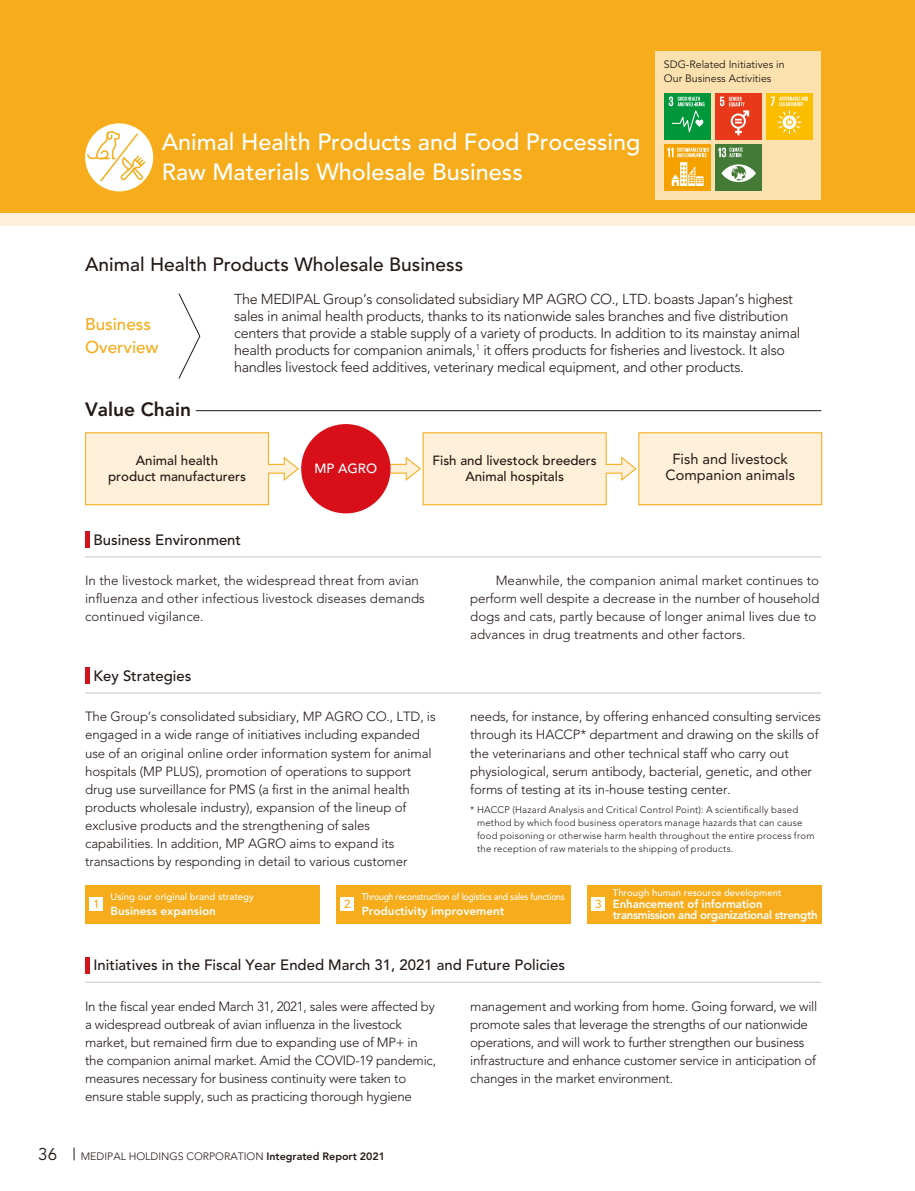
<style>
.page{position:relative;width:915px;height:1191px;background:#fff}
.page>*{position:absolute;margin:0;border:0;box-sizing:border-box;transform-origin:0 0}
.t1{font:500 23.4px/29.7px "Avenir LT Std";color:#fff}
.t2{font:500 19.2px "Avenir LT Std";color:#231916}
.t3{font:800 19.2px "Avenir LT Std";color:#231916}
.t4{font:500 16.95px/23.4px "Avenir LT Std";color:#f6ac1b}
.t5{font:16.95px "Avenir LT Std";color:#231916}
.t6{font:500 14.85px "Avenir LT Std";color:#231916}
.t7{font:14.55px/15.9px "Avenir LT Std";color:#231916;text-align:center}
.t8{font:300 14.4px/17px "Avenir LT Std";letter-spacing:-.02em;color:#231916}
.t9{font:300 13.35px/18px "Avenir LT Std";letter-spacing:-.01em;color:#231916}
.t10{font:500 13.35px/15.9px "Avenir LT Std";color:#231916;text-align:center}
.t11{font:500 13.35px "Avenir LT Std";color:#fff}
.t12{font:800 11.7px/10.6px "Avenir LT Std";letter-spacing:-.03em;color:#fff}
.t13{font:800 11.7px "Avenir LT Std";letter-spacing:-.01em;color:#fff}
.t14{font:500 11.7px "Avenir LT Std";color:#f6ac1b}
.t15{font:300 10.65px "Avenir LT Std";color:#231916}
.t16{font:10.65px/13.8px "Avenir LT Std";color:#231916}
.t17{font:300 9.6px/12.8px "Avenir LT Std";letter-spacing:.025em;color:#231916}
.t18{font:500 9.6px "Avenir LT Std";color:#fff}
.t19{font:500 9.6px "Avenir LT Std";letter-spacing:-.02em;color:#fff;scale:.9 1}
.s1{font-weight:800}
</style>
<div class="page">
<div style="left:0;top:0;width:914px;height:225px;background:#fef0d9"></div>
<div style="left:0;top:0;width:914px;height:213px;background:#f6ac1b"></div>
<div style="left:655px;top:51px;width:166px;height:149px;background:#fbe1ae"></div>
<div style="left:663px;top:93px;width:47px;height:46px;background:#00973b"></div>
<svg style="left:668px;top:97px;width:36px;height:35px"></svg>
<div style="left:714px;top:93px;width:47px;height:46px;background:#e8391b"></div>
<svg style="left:719px;top:97px;width:29px;height:38px"></svg>
<div style="left:765px;top:93px;width:47px;height:46px;background:#fabd00"></div>
<svg style="left:770px;top:97px;width:37px;height:37px"></svg>
<div style="left:663px;top:144px;width:47px;height:46px;background:#f5a200"></div>
<svg style="left:667px;top:148px;width:41px;height:38px"></svg>
<div style="left:714px;top:144px;width:47px;height:46px;background:#437a36"></div>
<svg style="left:721px;top:164px;width:34px;height:18px"></svg>
<svg style="left:718px;top:148px;width:24px;height:9px"></svg>
<div style="left:85px;top:123px;width:68px;height:68px;background:#fff;border-radius:50%"></div>
<svg style="left:86px;top:130px;width:61px;height:53px"></svg>
<svg style="left:178px;top:293px;width:22px;height:86px"></svg>
<hr style="left:196px;top:410px;width:625px;height:1px;background:#231916">
<hr style="left:85px;top:556px;width:736px;height:1px;background:#c9cacb">
<hr style="left:85px;top:531px;width:4px;height:17px;background:#d1131c">
<hr style="left:85px;top:692px;width:736px;height:1px;background:#c9cacb">
<hr style="left:85px;top:668px;width:4px;height:16px;background:#d1131c">
<hr style="left:85px;top:981px;width:736px;height:1px;background:#c9cacb">
<hr style="left:85px;top:957px;width:4px;height:16px;background:#d1131c">
<svg style="left:387px;top:432px;width:250px;height:74px"></svg>
<div style="left:301px;top:424px;width:89px;height:89px;background:#d80e19;border-radius:50%"></div>
<div style="left:638px;top:433px;width:183px;height:71px;background:#fef0d9"></div>
<div style="left:638px;top:432px;width:184px;height:73px;border:1px solid #f6ac1b"></div>
<svg style="left:85px;top:432px;width:214px;height:74px;background:#fdefd6"></svg>
<div style="left:85px;top:885px;width:234px;height:38px;background:#f6ac1b"></div>
<div style="left:89px;top:897px;width:14px;height:14px;background:#fff"></div>
<div style="left:336px;top:885px;width:234px;height:38px;background:#f6ac1b"></div>
<div style="left:340px;top:897px;width:14px;height:14px;background:#fff"></div>
<div style="left:587px;top:885px;width:234px;height:38px;background:#f6ac1b"></div>
<div style="left:591px;top:897px;width:14px;height:14px;background:#fff"></div>
<svg style="left:74px;top:1147px;width:1px;height:13px"></svg>
<h1 class="t1" style="left:162px;top:128px;width:480px">Animal Health Products and Food Processing<br>Raw Materials Wholesale Business</h1>
<p class="t16" style="left:663px;top:58px;width:122px">SDG-Related Initiatives in<br>Our Business Activities</p>
<h2 class="t2" style="left:85px;top:253px;width:379px">Animal Health Products Wholesale Business</h2>
<p class="t8" style="left:234px;top:290px;width:567px">The MEDIPAL Group’s consolidated subsidiary MP AGRO CO., LTD. boasts Japan’s highest sales in animal health products, thanks to its nationwide sales branches and five distribution centers that provide a stable supply of a variety of products. In addition to its mainstay animal health products for companion animals,<sup>1</sup> it offers products for fisheries and livestock. It also handles livestock feed additives, veterinary medical equipment, and other products.</p>
<p class="t4" style="left:85px;top:313px;width:75px">Business<br>Overview</p>
<h2 class="t3" style="left:85px;top:398px;width:107px">Value Chain</h2>
<p class="t10" style="left:108px;top:453px;width:139px">Animal health<br>product manufacturers</p>
<p class="t7" style="left:665px;top:451px;width:131px">Fish and livestock<br>Companion animals</p>
<p class="t11" style="left:314px;top:461px;width:64px">MP AGRO</p>
<p class="t10" style="left:432px;top:453px;width:166px">Fish and livestock breeders<br>Animal hospitals</p>
<p class="t6" style="left:93px;top:531px;width:149px">Business Environment</p>
<p class="t9" style="left:85px;top:571px;width:341px">In the livestock market, the widespread threat from avian influenza and other infectious livestock diseases demands continued vigilance.</p>
<p class="t9" style="left:470px;top:571px;width:350px;text-indent:26px">Meanwhile, the companion animal market continues to perform well despite a decrease in the number of household dogs and cats, partly because of longer animal lives due to advances in drug treatments and other factors.</p>
<p class="t6" style="left:93px;top:667px;width:99px">Key Strategies</p>
<p class="t9" style="left:85px;top:708px;width:352px">The Group’s consolidated subsidiary, MP AGRO CO., LTD, is engaged in a wide range of initiatives including expanded use of an original online order information system for animal hospitals (MP PLUS), promotion of operations to support drug use surveillance for PMS (a first in the animal health products wholesale industry), expansion of the lineup of exclusive products and the strengthening of sales capabilities. In addition, MP AGRO aims to expand its transactions by responding in detail to various customer</p>
<p class="t9" style="left:470px;top:708px;width:352px">needs, for instance, by offering enhanced consulting services through its HACCP* department and drawing on the skills of the veterinarians and other technical staff who carry out physiological, serum antibody, bacterial, genetic, and other forms of testing at its in-house testing center.</p>
<p class="t17" style="left:477px;top:804px;width:339px;text-indent:-7px">* HACCP (Hazard Analysis and Critical Control Point): A scientifically based method by which food business operators manage hazards that can cause food poisoning or otherwise harm health throughout the entire process from the reception of raw materials to the shipping of products.</p>
<p class="t14" style="left:93px;top:897px;width:8px">1</p>
<p class="t18" style="left:111px;top:891px;width:145px">Using our original brand strategy</p>
<p class="t13" style="left:111px;top:903px;width:107px">Business expansion</p>
<p class="t14" style="left:344px;top:897px;width:8px">2</p>
<p class="t19" style="left:361px;top:891px;width:227px">Through reconstruction of logistics and sales functions</p>
<p class="t13" style="left:361px;top:903px;width:144px">Productivity improvement</p>
<p class="t14" style="left:595px;top:897px;width:8px">3</p>
<p class="t18" style="left:612px;top:887px;width:170px">Through human resource development</p>
<p class="t12" style="left:612px;top:899px;width:206px">Enhancement of information transmission and organizational strength</p>
<p class="t6" style="left:93px;top:956px;width:473px">Initiatives in the Fiscal Year Ended March 31, 2021 and Future Policies</p>
<p class="t9" style="left:85px;top:997px;width:352px">In the fiscal year ended March 31, 2021, sales were affected by a widespread outbreak of avian influenza in the livestock market, but remained firm due to expanding use of MP+ in the companion animal market. Amid the COVID-19 pandemic, measures necessary for business continuity were taken to ensure stable supply, such as practicing thorough hygiene</p>
<p class="t9" style="left:470px;top:997px;width:348px">management and working from home. Going forward, we will promote sales that leverage the strengths of our nationwide operations, and will work to further strengthen our business infrastructure and enhance customer service in anticipation of changes in the market environment.</p>
<p class="t5" style="left:38px;top:1144px;width:20px">36</p>
<p class="t15" style="left:81px;top:1150px;width:306px">MEDIPAL HOLDINGS CORPORATION <span class="s1">Integrated Report 2021</span></p>
</div>
